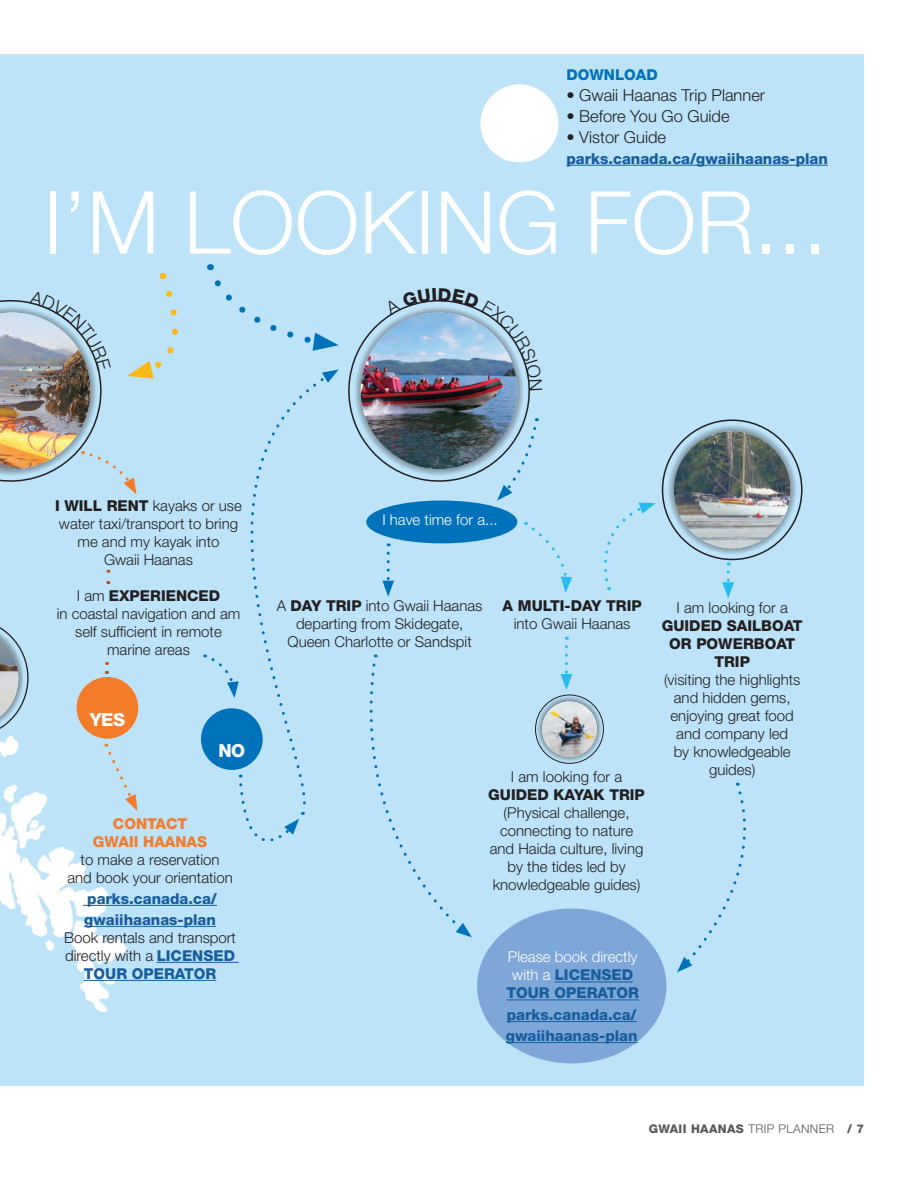
<style>
.page{position:relative;width:918px;height:1188px;background:#fff}
.page>*{position:absolute;margin:0;border:0;box-sizing:border-box;transform-origin:0 0}
.t1{font:300 87px "Helvetica Neue LT Std";color:#fff}
.t2{font:800 18px "Helvetica Neue LT Std";color:#fff}
.t3{font:300 16.5px "Helvetica Neue LT Std";color:#231f20}
.t4{font:300 15px/18px "Helvetica Neue LT Std";color:#231f20;text-align:center}
.t5{font:800 15px/21px "Helvetica Neue LT Std";color:#175d9e}
.t6{font:800 15px/18px "Helvetica Neue LT Std";color:#231f20;text-align:center}
.t7{font:300 15px "Helvetica Neue LT Std";color:#fff}
.t8{font:800 15px "Helvetica Neue LT Std";color:#f47b2a}
.t9{font:800 15px "Helvetica Neue LT Std";color:#0072bc}
.t10{font:800 12px "Helvetica Neue LT Std";letter-spacing:.03em;color:#57585a}
.s1{font-weight:800}
.s2{font-weight:300}
.s3{font-weight:300;color:#231f20}
.s4{font-weight:300;color:#fff}
</style>
<div class="page">
<div style="left:0;top:54px;width:864px;height:1031px;background:#bce3f8"></div>
<img style="left:0;top:569px;width:109px;height:370px">
<div style="left:477px;top:909px;width:189px;height:154px;background:#7ca7d8;border-radius:50%"></div>
<hr style="left:555px;top:982px;width:78px;height:1px;background:#175d9e">
<hr style="left:506px;top:1000px;width:133px;height:1px;background:#175d9e">
<div style="left:366px;top:501px;width:151px;height:42px;background:#0072bc;border-radius:50%"></div>
<svg style="left:0;top:618px;width:29px;height:120px"></svg>
<img style="left:0;top:639px;width:18px;height:78px">
<div style="left:535px;top:695px;width:69px;height:69px;border:1px solid #231f20;border-radius:50%"></div>
<div style="left:537px;top:696px;width:65px;height:66px;background:#231f20;opacity:.7"></div>
<img style="left:542px;top:702px;width:55px;height:55px;border-radius:28px">
<div style="left:667px;top:425px;width:130px;height:130px;background:#231f20;opacity:.7"></div>
<img style="left:674px;top:431px;width:117px;height:117px;border-radius:58px">
<hr style="left:507px;top:1021px;width:130px;height:1px;background:#175d9e">
<hr style="left:506px;top:1042px;width:132px;height:1px;background:#175d9e">
<hr style="left:83px;top:905px;width:134px;height:1px;background:#175d9e">
<hr style="left:84px;top:926px;width:132px;height:1px;background:#175d9e">
<hr style="left:157px;top:962px;width:82px;height:1px;background:#175d9e">
<hr style="left:84px;top:980px;width:132px;height:1px;background:#175d9e">
<div style="left:77px;top:677px;width:61px;height:62px;background:#f47b2a;border-radius:50%"></div>
<svg style="left:104px;top:630px;width:5px;height:48px"></svg>
<svg style="left:201px;top:503px;width:105px;height:310px"></svg>
<svg style="left:369px;top:654px;width:103px;height:283px"></svg>
<svg style="left:677px;top:783px;width:69px;height:189px"></svg>
<svg style="left:526px;top:522px;width:46px;height:71px"></svg>
<svg style="left:604px;top:502px;width:52px;height:88px"></svg>
<svg style="left:238px;top:775px;width:65px;height:67px"></svg>
<svg style="left:205px;top:654px;width:34px;height:44px"></svg>
<svg style="left:561px;top:647px;width:11px;height:43px"></svg>
<svg style="left:722px;top:572px;width:12px;height:26px"></svg>
<svg style="left:382px;top:553px;width:12px;height:44px"></svg>
<svg style="left:106px;top:744px;width:31px;height:67px"></svg>
<svg style="left:105px;top:662px;width:3px;height:12px"></svg>
<svg style="left:107px;top:570px;width:3px;height:14px"></svg>
<hr style="left:566px;top:165px;width:262px;height:1px;background:#175d9e">
<div style="left:480px;top:84px;width:79px;height:78px;background:#fff;border-radius:50%"></div>
<svg style="left:481px;top:103px;width:5px;height:13px"></svg>
<svg style="left:493px;top:84px;width:51px;height:11px"></svg>
<img style="left:210px;top:264px;width:329px;height:237px">
<img style="left:0;top:290px;width:178px;height:204px">
<p class="t9" style="left:566px;top:65px;width:93px">DOWNLOAD</p>
<p class="t3" style="left:566px;top:85px;width:200px">• Gwaii Haanas Trip Planner</p>
<p class="t3" style="left:566px;top:106px;width:165px">• Before You Go Guide</p>
<p class="t3" style="left:566px;top:127px;width:101px">• Vistor Guide</p>
<p class="t5" style="left:566px;top:148px;width:263px">parks.canada.ca/gwaiihaanas-plan</p>
<p class="t1" style="left:44px;top:170px;width:785px">I’M LOOKING FOR...</p>
<p class="t4" style="left:55px;top:497px;width:188px"><span class="s1">I WILL RENT</span> kayaks or use</p>
<p class="t4" style="left:59px;top:515px;width:181px">water taxi/transport to bring me and my kayak into</p>
<p class="t4" style="left:104px;top:551px;width:90px">Gwaii Haanas</p>
<p class="t6" style="left:77px;top:587px;width:145px"><span class="s2">I am</span> EXPERIENCED</p>
<p class="t4" style="left:57px;top:605px;width:185px">in coastal navigation and am</p>
<p class="t4" style="left:75px;top:623px;width:148px">self sufficient in remote</p>
<p class="t4" style="left:107px;top:641px;width:84px">marine areas</p>
<p class="t2" style="left:90px;top:709px;width:37px">YES</p>
<p class="t2" style="left:218px;top:740px;width:28px">NO</p>
<p class="t8" style="left:113px;top:815px;width:76px">CONTACT</p>
<p class="t8" style="left:93px;top:833px;width:116px">GWAII HAANAS</p>
<p class="t4" style="left:67px;top:850px;width:167px">to make a reservation and book your orientation</p>
<p class="t5" style="left:84px;top:888px;width:134px">parks.canada.ca/ gwaiihaanas-plan</p>
<p class="t4" style="left:64px;top:928px;width:173px">Book rentals and transport</p>
<p class="t5" style="left:65px;top:946px;width:172px;line-height:18px;text-align:center"><span class="s3">directly with a</span> LICENSED<br>TOUR OPERATOR</p>
<p class="t7" style="left:382px;top:510px;width:117px">I have time for a...</p>
<p class="t4" style="left:277px;top:596px;width:207px">A <span class="s1">DAY TRIP</span> into Gwaii Haanas</p>
<p class="t4" style="left:296px;top:614px;width:169px">departing from Skidegate,</p>
<p class="t4" style="left:288px;top:632px;width:186px">Queen Charlotte or Sandspit</p>
<p class="t6" style="left:503px;top:596px;width:141px">A MULTI-DAY TRIP</p>
<p class="t4" style="left:514px;top:614px;width:118px">into Gwaii Haanas</p>
<p class="t4" style="left:488px;top:768px;width:158px">I am looking for a<br><span class="s1">GUIDED KAYAK TRIP </span>(Physical challenge,</p>
<p class="t4" style="left:500px;top:822px;width:135px">connecting to nature</p>
<p class="t4" style="left:490px;top:840px;width:155px">and Haida culture, living</p>
<p class="t4" style="left:508px;top:858px;width:120px">by the tides led by</p>
<p class="t4" style="left:493px;top:876px;width:149px">knowledgeable guides)</p>
<p class="t6" style="left:662px;top:598px;width:142px"><span class="s2">I am looking for a<br></span>GUIDED SAILBOAT<br>OR POWERBOAT<br>TRIP</p>
<p class="t4" style="left:664px;top:670px;width:138px">(visiting the highlights and hidden gems,</p>
<p class="t4" style="left:671px;top:706px;width:125px">enjoying great food</p>
<p class="t4" style="left:674px;top:724px;width:118px">and company led by knowledgeable guides)</p>
<p class="t7" style="left:508px;top:948px;width:131px">Please book directly</p>
<p class="t5" style="left:512px;top:965px;width:122px"><span class="s4">with a</span> LICENSED</p>
<p class="t5" style="left:506px;top:983px;width:134px">TOUR OPERATOR</p>
<p class="t5" style="left:507px;top:1004px;width:131px">parks.canada.ca/</p>
<p class="t5" style="left:506px;top:1025px;width:133px">gwaiihaanas-plan</p>
<p class="t10" style="left:649px;top:1122px;width:217px">GWAII HAANAS <span class="s2">TRIP PLANNER</span> / 7</p>
</div>
